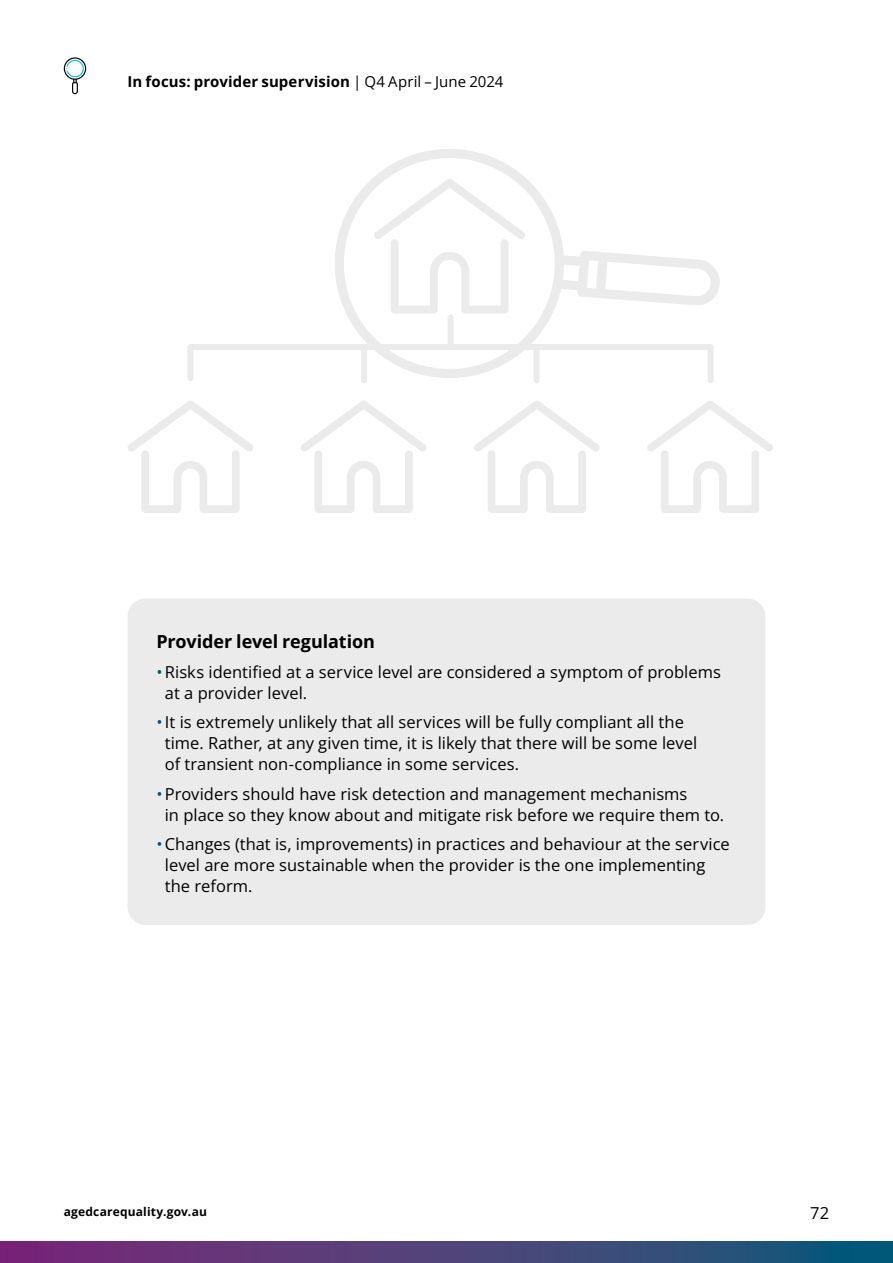
<style>
.page{position:relative;width:893px;height:1263px;background:#fff}
.page>*{position:absolute;margin:0;border:0;box-sizing:border-box;transform-origin:0 0}
.t1{font:700 18px "Open Sans";letter-spacing:-.005em;color:#000}
.t2{font:16.5px/21px "Open Sans";color:#000}
.t3{font:700 15px "Open Sans";letter-spacing:.01em;color:#000}
.t4{font:700 12px "Open Sans";letter-spacing:.01em;color:#000}
.s1{font-weight:400}
.s2{color:#005978}
</style>
<div class="page">
<svg style="left:0;top:1242px;width:893px;height:21px"></svg>
<svg style="left:64px;top:57px;width:22px;height:37px"></svg>
<div style="left:131px;top:602px;width:631px;height:319px;background:#ebebec;border-radius:14px"></div>
<div style="left:128px;top:598px;width:637px;height:327px;border:8px solid #ebebec;border-radius:14px"></div>
<svg style="left:128px;top:401px;width:125px;height:112px"></svg>
<svg style="left:301px;top:401px;width:126px;height:112px"></svg>
<svg style="left:474px;top:401px;width:126px;height:112px"></svg>
<svg style="left:647px;top:401px;width:126px;height:112px"></svg>
<svg style="left:335px;top:149px;width:385px;height:195px"></svg>
<svg style="left:187px;top:344px;width:527px;height:39px"></svg>
<div style="left:361px;top:344px;width:6px;height:39px;background:#ebebec;border-radius:3px"></div>
<div style="left:534px;top:344px;width:5px;height:39px;background:#ebebec;border-radius:3px"></div>
<div style="left:448px;top:314px;width:5px;height:35px;background:#ebebec;border-radius:3px"></div>
<p class="t3" style="left:128px;top:71px;width:377px">In focus: provider supervision <span class="s1">| Q4 April – June 2024</span></p>
<h4 class="t1" style="left:156px;top:629px;width:220px">Provider level regulation</h4>
<p class="t2" style="left:165px;top:661px;width:558px;text-indent:-9px"><span class="s2">•</span>Risks identified at a service level are considered a symptom of problems at a provider level.</p>
<p class="t2" style="left:165px;top:711px;width:534px;text-indent:-9px"><span class="s2">•</span>It is extremely unlikely that all services will be fully compliant all the time. Rather, at any given time, it is likely that there will be some level of transient non-compliance in some services.</p>
<p class="t2" style="left:165px;top:783px;width:561px;text-indent:-9px"><span class="s2">•</span>Providers should have risk detection and management mechanisms<br>in place so they know about and mitigate risk before we require them to.</p>
<p class="t2" style="left:165px;top:833px;width:566px;text-indent:-9px"><span class="s2">•</span>Changes (that is, improvements) in practices and behaviour at the service level are more sustainable when the provider is the one implementing the reform.</p>
<p class="t4" style="left:64px;top:1203px;width:145px">agedcarequality.gov.au</p>
<p class="t2" style="left:810px;top:1202px;width:21px">72</p>
</div>
